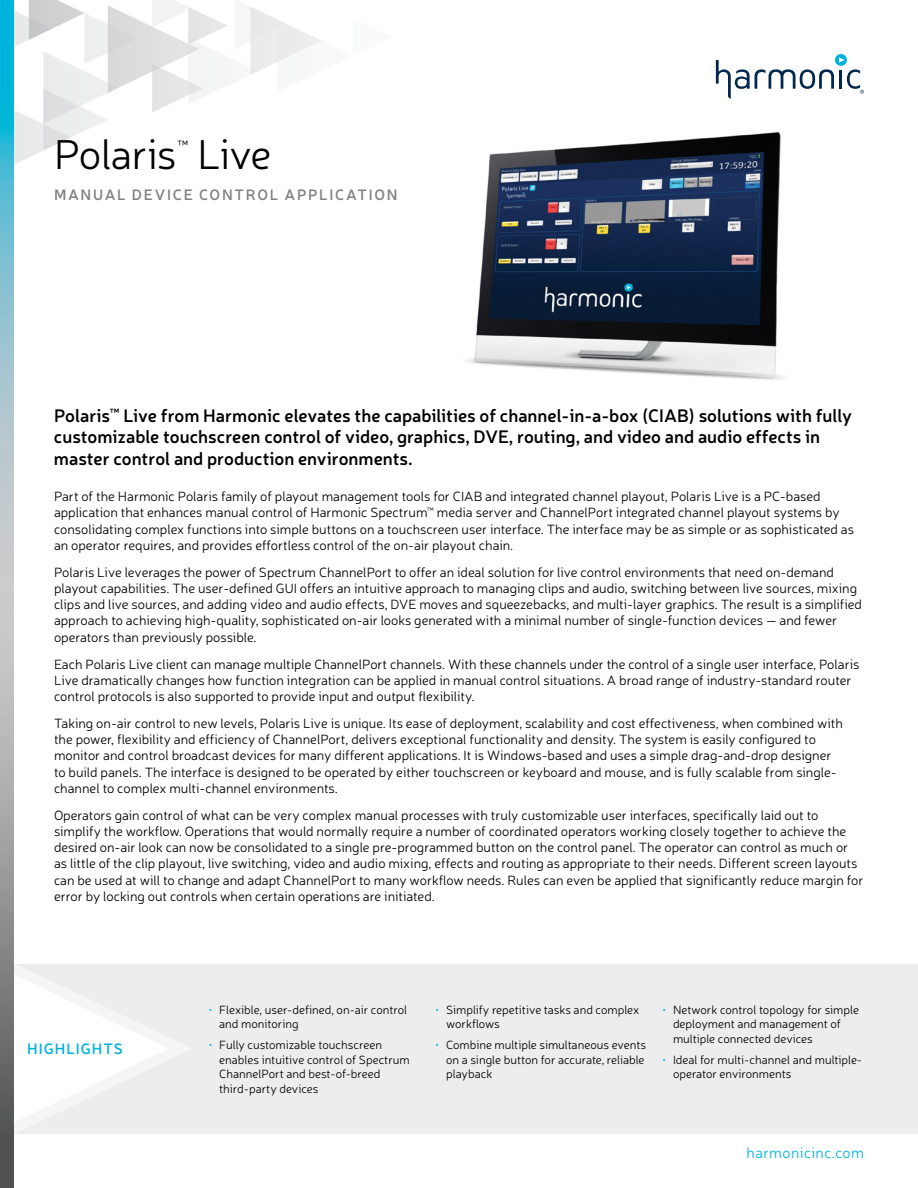
<style>
.page{position:relative;width:918px;height:1188px;background:#fff}
.page>*{position:absolute;margin:0;border:0;box-sizing:border-box;transform-origin:0 0}
.t1{font:300 42px "Neris";letter-spacing:-.02em;color:#000}
.t2{font:600 18px/21.6px "Neris";color:#000}
.t3{font:600 15px "Neris";letter-spacing:.115em;color:#808285}
.t4{font:300 15px "Neris";letter-spacing:.03em;color:#00b3dc}
.t5{font:600 15px "Neris";letter-spacing:.07em;color:#00b3dc}
.t6{font:300 13.5px/16.2px "Neris";color:#000}
.t7{font:300 12.15px "Neris";color:#000}
.t8{font:300 12px/14.4px "Neris";color:#000}
.s1{color:#00b3dc}
</style>
<div class="page">
<svg style="left:14px;top:0;width:307px;height:164px"></svg>
<svg style="left:835px;top:54px;width:12px;height:12px"></svg>
<svg style="left:716px;top:57px;width:148px;height:42px"></svg>
<div style="left:14px;top:964px;width:904px;height:170px;background:#ededee"></div>
<svg style="left:14px;top:975px;width:154px;height:148px"></svg>
<svg style="left:0;top:0;width:14px;height:1188px;background:#83a9b2"></svg>
<img style="left:467px;top:132px;width:318px;height:248px">
<h1 class="t1" style="left:54px;top:128px;width:124px">Polaris</h1>
<p class="t7" style="left:177px;top:137px;width:12px">™</p>
<h1 class="t1" style="left:197px;top:128px;width:76px">Live</h1>
<p class="t3" style="left:54px;top:185px;width:345px">Manual Device Control Application</p>
<p class="t2" style="left:54px;top:404px;width:800px">Polaris<sup>™</sup> Live from Harmonic elevates the capabilities of channel-in-a-box (CIAB) solutions with fully customizable touchscreen control of video, graphics, DVE, routing, and video and audio effects in master control and production environments.</p>
<p class="t6" style="left:54px;top:488px;width:802px">Part of the Harmonic Polaris family of playout management tools for CIAB and integrated channel playout, Polaris Live is a PC-based application that enhances manual control of Harmonic Spectrum<sup>™</sup> media server and ChannelPort integrated channel playout systems by consolidating complex functions into simple buttons on a touchscreen user interface. The interface may be as simple or as sophisticated as an operator requires, and provides effortless control of the on-air playout chain.</p>
<p class="t6" style="left:54px;top:564px;width:810px">Polaris Live leverages the power of Spectrum ChannelPort to offer an ideal solution for live control environments that need on-demand playout capabilities. The user-defined GUI offers an intuitive approach to managing clips and audio, switching between live sources, mixing clips and live sources, and adding video and audio effects, DVE moves and squeezebacks, and multi-layer graphics. The result is a simplified approach to achieving high-quality, sophisticated on-air looks generated with a minimal number of single-function devices — and fewer operators than previously possible.</p>
<p class="t6" style="left:54px;top:655px;width:807px">Each Polaris Live client can manage multiple ChannelPort channels. With these channels under the control of a single user interface, Polaris<br>Live dramatically changes how function integration can be applied in manual control situations. A broad range of industry-standard router control protocols is also supported to provide input and output flexibility.</p>
<p class="t6" style="left:54px;top:715px;width:790px">Taking on-air control to new levels, Polaris Live is unique. Its ease of deployment, scalability and cost effectiveness, when combined with the power, flexibility and efficiency of ChannelPort, delivers exceptional functionality and density. The system is easily configured to monitor and control broadcast devices for many different applications. It is Windows-based and uses a simple drag-and-drop designer to build panels. The interface is designed to be operated by either touchscreen or keyboard and mouse, and is fully scalable from single&shy;channel to complex multi-channel environments.</p>
<p class="t6" style="left:54px;top:807px;width:811px">Operators gain control of what can be very complex manual processes with truly customizable user interfaces, specifically laid out to simplify the workflow. Operations that would normally require a number of coordinated operators working closely together to achieve the desired on-air look can now be consolidated to a single pre-programmed button on the control panel. The operator can control as much or as little of the clip playout, live switching, video and audio mixing, effects and routing as appropriate to their needs. Different screen layouts can be used at will to change and adapt ChannelPort to many workflow needs. Rules can even be applied that significantly reduce margin for error by locking out controls when certain operations are initiated.</p>
<p class="t5" style="left:27px;top:1039px;width:97px">HIGHLIGHTS</p>
<p class="t8" style="left:219px;top:1002px;width:190px;text-indent:-11px"><span class="s1">•</span> Flexible, user-defined, on-air control and monitoring</p>
<p class="t8" style="left:219px;top:1038px;width:192px;text-indent:-11px"><span class="s1">•</span> Fully customizable touchscreen enables intuitive control of Spectrum<br>ChannelPort and best-of-breed third-party devices</p>
<p class="t8" style="left:446px;top:1002px;width:195px;text-indent:-11px"><span class="s1">•</span> Simplify repetitive tasks and complex workflows</p>
<p class="t8" style="left:446px;top:1038px;width:201px;text-indent:-11px"><span class="s1">•</span> Combine multiple simultaneous events on a single button for accurate, reliable playback</p>
<p class="t8" style="left:673px;top:1002px;width:188px;text-indent:-11px"><span class="s1">•</span> Network control topology for simple deployment and management of multiple connected devices</p>
<p class="t8" style="left:673px;top:1052px;width:191px;text-indent:-11px"><span class="s1">•</span> Ideal for multi-channel and multiple&shy;operator environments</p>
<p class="t4" style="left:747px;top:1143px;width:119px">harmonicinc.com</p>
</div>
